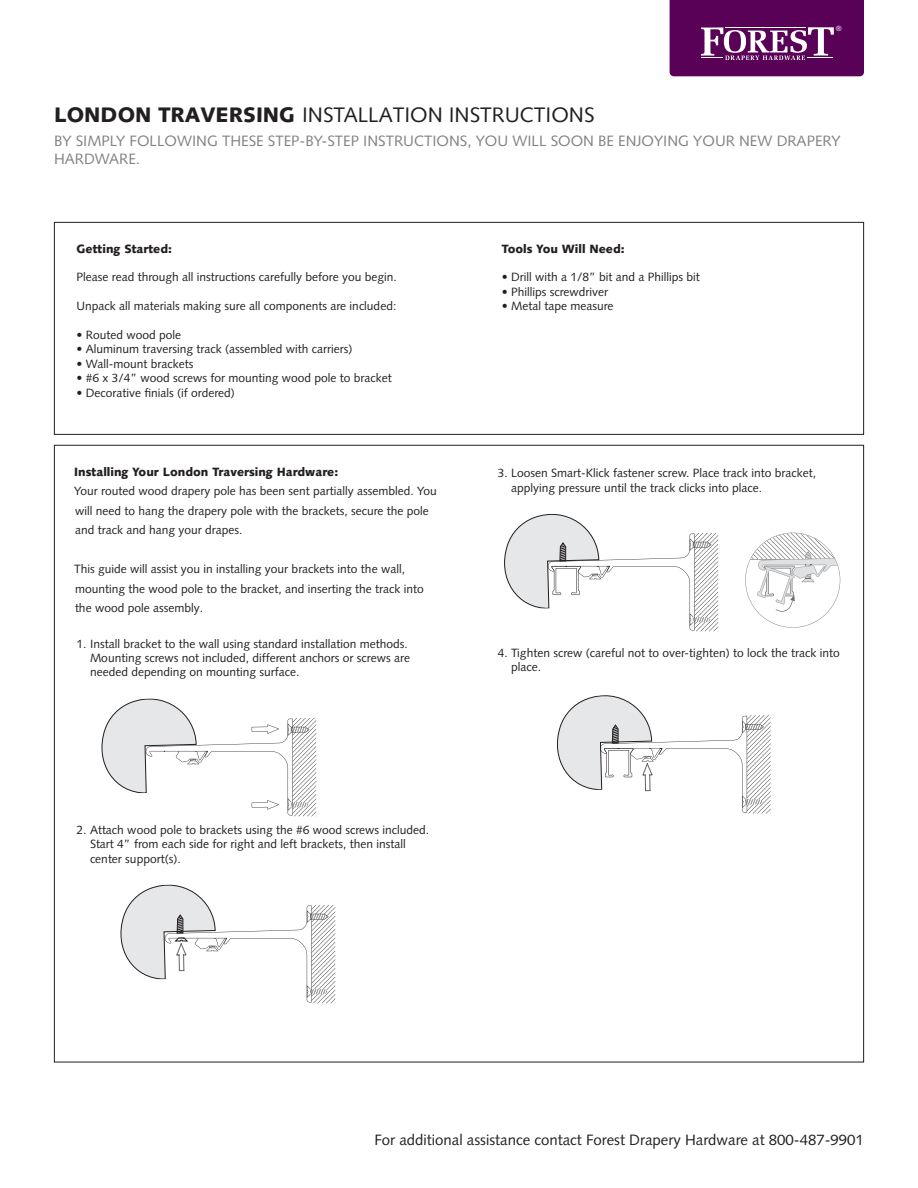
<style>
.page{position:relative;width:918px;height:1188px;background:#fff}
.page>*{position:absolute;margin:0;border:0;box-sizing:border-box;transform-origin:0 0}
.t1{font:21px "Syntax LT Pro";color:#231f20}
.t2{font:15px/18px "Syntax LT Pro";color:#808285}
.t3{font:15px "Syntax LT Pro";color:#231f20}
.t4{font:12px/14.4px "Syntax LT Pro";color:#231f20}
.t5{font:900 12px "Syntax LT Pro";color:#231f20}
.t6{font:7.5px "Syntax LT Pro";color:#fff}
.s1{font-weight:900}
</style>
<div class="page">
<svg style="left:670px;top:0;width:194px;height:76px;background:#6a1c69"></svg>
<div style="left:54px;top:222px;width:810px;height:213px;border:1px solid #231f20"></div>
<svg style="left:120px;top:884px;width:215px;height:119px"></svg>
<svg style="left:504px;top:514px;width:214px;height:117px"></svg>
<svg style="left:745px;top:533px;width:95px;height:95px"></svg>
<svg style="left:557px;top:695px;width:214px;height:118px"></svg>
<svg style="left:101px;top:698px;width:215px;height:118px"></svg>
<p class="t6" style="left:836px;top:24px;width:7px">®</p>
<p class="t1" style="left:54px;top:102px;width:542px"><span class="s1">LONDON TRAVERSING</span> INSTALLATION INSTRUCTIONS</p>
<p class="t2" style="left:54px;top:132px;width:788px">BY SIMPLY FOLLOWING THESE STEP-BY-STEP INSTRUCTIONS, YOU WILL SOON BE ENJOYING YOUR NEW DRAPERY<br>HARDWARE.</p>
<p class="t5" style="left:76px;top:241px;width:97px">Getting Started:</p>
<p class="t4" style="left:76px;top:270px;width:322px">Please read through all instructions carefully before you begin.</p>
<p class="t4" style="left:76px;top:299px;width:321px">Unpack all materials making sure all components are included:</p>
<p class="t4" style="left:76px;top:328px;width:106px">• Routed wood pole</p>
<p class="t4" style="left:76px;top:342px;width:278px">• Aluminum traversing track (assembled with carriers)</p>
<p class="t4" style="left:76px;top:356px;width:118px">• Wall-mount brackets</p>
<p class="t4" style="left:76px;top:371px;width:317px">• #6 x 3/4” wood screws for mounting wood pole to bracket</p>
<p class="t4" style="left:76px;top:385px;width:160px">• Decorative finials (if ordered)</p>
<p class="t5" style="left:74px;top:464px;width:266px">Installing Your London Traversing Hardware:</p>
<p class="t4" style="left:74px;top:481px;width:364px;line-height:19.5px">Your routed wood drapery pole has been sent partially assembled. You will need to hang the drapery pole with the brackets, secure the pole and track and hang your drapes.</p>
<p class="t4" style="left:74px;top:559px;width:351px;line-height:19.5px">This guide will assist you in installing your brackets into the wall, mounting the wood pole to the bracket, and inserting the track into the wood pole assembly.</p>
<p class="t4" style="left:90px;top:636px;width:322px;text-indent:-14px">1. Install bracket to the wall using standard installation methods.<br>Mounting screws not included, different anchors or screws are needed depending on mounting surface.</p>
<p class="t4" style="left:90px;top:823px;width:341px;text-indent:-14px">2. Attach wood pole to brackets using the #6 wood screws included.<br>Start 4” from each side for right and left brackets, then install center support(s).</p>
<p class="t5" style="left:502px;top:241px;width:124px">Tools You Will Need:</p>
<p class="t4" style="left:502px;top:270px;width:200px">• Drill with a 1/8” bit and a Phillips bit</p>
<p class="t4" style="left:502px;top:284px;width:108px">• Phillips screwdriver</p>
<p class="t4" style="left:502px;top:299px;width:113px">• Metal tape measure</p>
<p class="t4" style="left:511px;top:466px;width:306px;text-indent:-14px">3. Loosen Smart-Klick fastener screw. Place track into bracket, applying pressure until the track clicks into place.</p>
<p class="t4" style="left:511px;top:645px;width:330px;text-indent:-14px">4. Tighten screw (careful not to over-tighten) to lock the track into place.</p>
<p class="t3" style="left:374px;top:1131px;width:491px">For additional assistance contact Forest Drapery Hardware at 800-487-9901</p>
</div>
